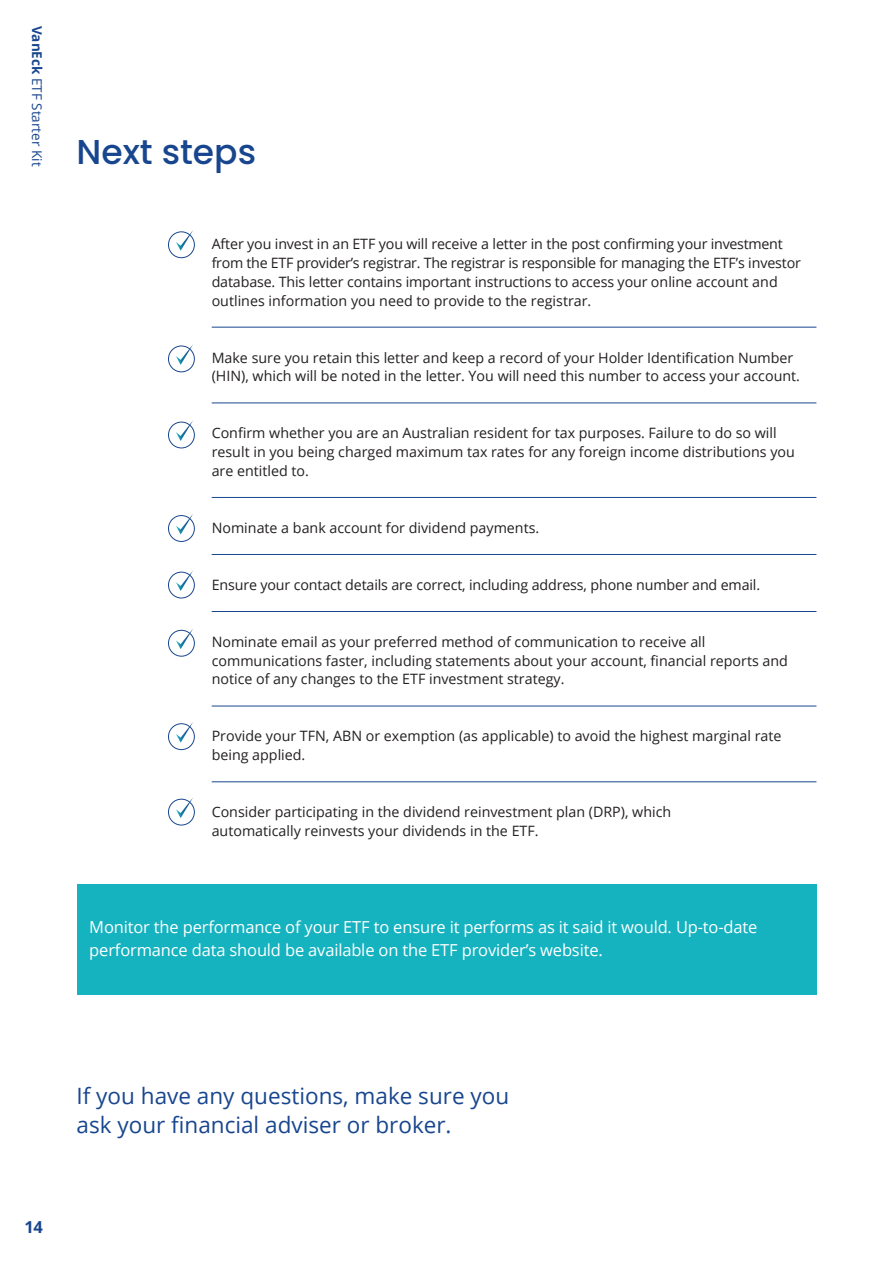
<style>
.page{position:relative;width:893px;height:1263px;background:#fff}
.page>*{position:absolute;margin:0;border:0;box-sizing:border-box;transform-origin:0 0}
.t1{font:500 34.5px "Poppins";color:#18468e}
.t2{font:22.5px/28.5px "Open Sans";color:#18468e}
.t3{font:16.5px/22.5px "Open Sans";letter-spacing:-.01em;color:#fff}
.t4{font:700 16.5px "Open Sans";color:#18468e}
.t5{font:14.25px/18.8px "Open Sans";color:#231f20}
.t6{font:13.5px "Open Sans";color:#18468e}
.s1{font-weight:700}
</style>
<div class="page">
<div style="left:77px;top:884px;width:739px;height:111px;background:#15b2bf"></div>
<hr style="left:212px;top:327px;width:604px;height:1px;background:#18468e">
<hr style="left:212px;top:402px;width:604px;height:1px;background:#18468e">
<hr style="left:212px;top:497px;width:604px;height:1px;background:#18468e">
<hr style="left:212px;top:554px;width:604px;height:1px;background:#18468e">
<hr style="left:212px;top:611px;width:604px;height:1px;background:#18468e">
<hr style="left:212px;top:706px;width:604px;height:1px;background:#18468e">
<hr style="left:212px;top:781px;width:604px;height:1px;background:#18468e">
<div style="left:168px;top:232px;width:27px;height:26px;border:1px solid #18468e;border-radius:50%"></div>
<svg style="left:176px;top:230px;width:17px;height:21px"></svg>
<div style="left:168px;top:346px;width:27px;height:26px;border:1px solid #18468e;border-radius:50%"></div>
<svg style="left:176px;top:344px;width:17px;height:21px"></svg>
<div style="left:168px;top:422px;width:27px;height:26px;border:1px solid #18468e;border-radius:50%"></div>
<svg style="left:176px;top:420px;width:17px;height:21px"></svg>
<div style="left:168px;top:515px;width:27px;height:27px;border:1px solid #18468e;border-radius:50%"></div>
<svg style="left:176px;top:514px;width:17px;height:20px"></svg>
<div style="left:168px;top:572px;width:27px;height:26px;border:1px solid #18468e;border-radius:50%"></div>
<svg style="left:176px;top:571px;width:17px;height:20px"></svg>
<div style="left:168px;top:630px;width:27px;height:26px;border:1px solid #18468e;border-radius:50%"></div>
<svg style="left:176px;top:629px;width:17px;height:20px"></svg>
<div style="left:168px;top:723px;width:27px;height:27px;border:1px solid #18468e;border-radius:50%"></div>
<svg style="left:176px;top:722px;width:17px;height:21px"></svg>
<div style="left:168px;top:799px;width:27px;height:26px;border:1px solid #18468e;border-radius:50%"></div>
<svg style="left:176px;top:798px;width:17px;height:20px"></svg>
<p class="t6" style="left:46px;top:26px;width:142px;rotate:90deg"><span class="s1">VanEck</span> ETF Starter Kit</p>
<h1 class="t1" style="left:77px;top:132px;width:181px">Next steps</h1>
<p class="t5" style="left:212px;top:234px;width:591px">After you invest in an ETF you will receive a letter in the post confirming your investment from the ETF provider’s registrar. The registrar is responsible for managing the ETF’s investor database. This letter contains important instructions to access your online account and outlines information you need to provide to the registrar.</p>
<p class="t5" style="left:212px;top:348px;width:590px">Make sure you retain this letter and keep a record of your Holder Identification Number (HIN), which will be noted in the letter. You will need this number to access your account.</p>
<p class="t5" style="left:212px;top:423px;width:585px">Confirm whether you are an Australian resident for tax purposes. Failure to do so will result in you being charged maximum tax rates for any foreign income distributions you are entitled to.</p>
<p class="t5" style="left:212px;top:518px;width:329px">Nominate a bank account for dividend payments.</p>
<p class="t5" style="left:212px;top:575px;width:550px">Ensure your contact details are correct, including address, phone number and email.</p>
<p class="t5" style="left:212px;top:632px;width:578px">Nominate email as your preferred method of communication to receive all communications faster, including statements about your account, financial reports and notice of any changes to the ETF investment strategy.</p>
<p class="t5" style="left:212px;top:726px;width:571px">Provide your TFN, ABN or exemption (as applicable) to avoid the highest marginal rate being applied.</p>
<p class="t5" style="left:212px;top:802px;width:461px">Consider participating in the dividend reinvestment plan (DRP), which automatically reinvests your dividends in the ETF.</p>
<p class="t3" style="left:89px;top:916px;width:670px">Monitor the performance of your ETF to ensure it performs as it said it would. Up-to-date performance data should be available on the ETF provider’s website.</p>
<p class="t4" style="left:25px;top:1215px;width:20px">14</p>
<h2 class="t2" style="left:77px;top:1081px;width:434px">If you have any questions, make sure you ask your financial adviser or broker.</h2>
</div>
